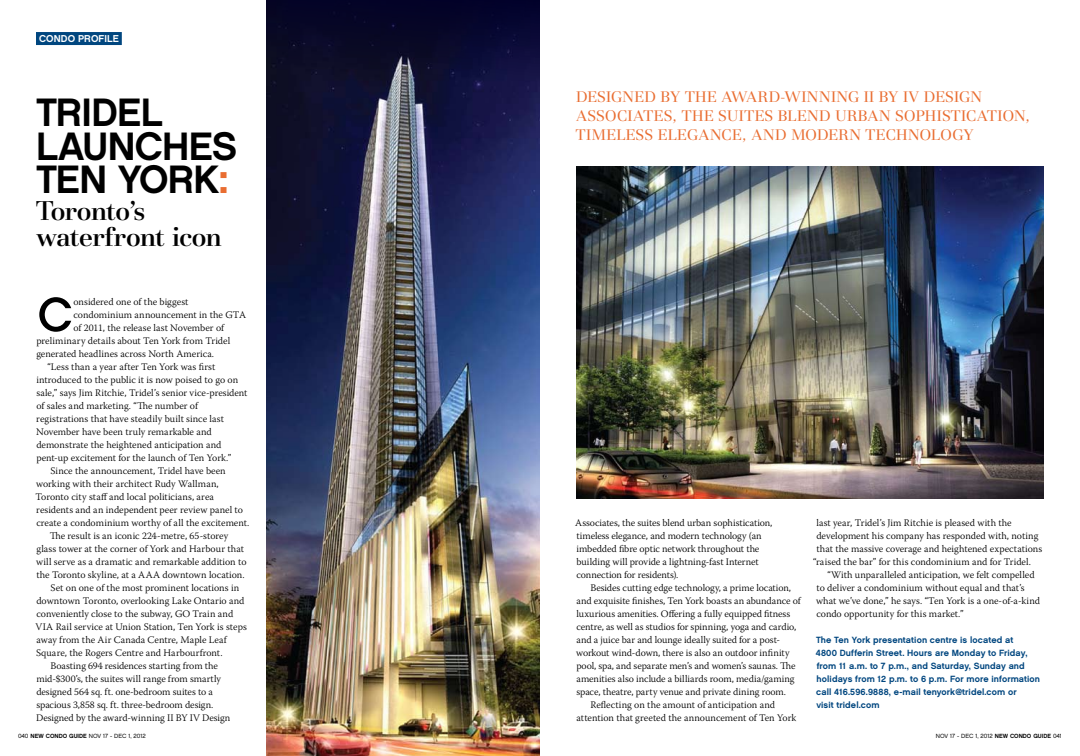
<style>
.page{position:relative;width:1080px;height:756px;background:#fff}
.page>*{position:absolute;margin:0;border:0;box-sizing:border-box;transform-origin:0 0}
.t1{font:64.1px "Chalet London Nineteen Sixty";color:#000}
.t2{font:39.5px/33.3px "Chalet New York Nineteen Sixty";letter-spacing:-.02em;color:#000}
.t3{font:500 28.3px/26px "Basilia T";letter-spacing:-.03em;color:#000}
.t4{font:16px/19px "Basilia T";letter-spacing:.015em;color:#e96d31}
.t5{font:300 10px/13px "Warnock Pro";letter-spacing:-.005em;color:#000}
.t6{font:10px "Chalet New York Nineteen Sixty";letter-spacing:.005em;color:#fff}
.t7{font:9px/13px "Chalet New York Nineteen Sixty";letter-spacing:.01em;color:#00467f}
.t8{font:6px "Chalet London Nineteen Sixty";color:#000}
.s1{font-size:42px;color:#e96d31}
.s2{font-family:"Chalet New York Nineteen Sixty"}
</style>
<div class="page">
<img style="left:267px;top:0;width:273px;height:756px">
<div style="left:36px;top:32px;width:86px;height:13px;background:#00467f"></div>
<img style="left:576px;top:167px;width:468px;height:332px">
<p class="t6" style="left:39px;top:32px;width:81px">condo profile</p>
<h2 class="t2" style="left:36px;top:96px;width:203px">Tridel launches<br>Ten York<span class="s1">:</span></h2>
<h3 class="t3" style="left:36px;top:198px;width:188px">Toronto’s waterfront icon</h3>
<h1 class="t1" style="left:37px;top:270px;width:38px">C</h1>
<p class="t5" style="left:73px;top:295px;width:117px">onsidered one of the biggest</p>
<p class="t5" style="left:73px;top:308px;width:174px">condominium announcement in the GTA</p>
<p class="t5" style="left:73px;top:321px;width:152px">of 2011, the release last November of</p>
<p class="t5" style="left:36px;top:334px;width:195px">preliminary details about Ten York from Tridel</p>
<p class="t5" style="left:36px;top:347px;width:179px">generated headlines across North America.</p>
<p class="t5" style="left:47px;top:360px;width:169px">“Less than a year after Ten York was first</p>
<p class="t5" style="left:36px;top:373px;width:203px">introduced to the public it is now poised to go on</p>
<p class="t5" style="left:36px;top:386px;width:213px">sale,” says Jim Ritchie, Tridel’s senior vice-president</p>
<p class="t5" style="left:36px;top:399px;width:163px">of sales and marketing. “The number of</p>
<p class="t5" style="left:36px;top:412px;width:189px">registrations that have steadily built since last</p>
<p class="t5" style="left:36px;top:425px;width:177px">November have been truly remarkable and</p>
<p class="t5" style="left:36px;top:438px;width:187px">demonstrate the heightened anticipation and</p>
<p class="t5" style="left:36px;top:451px;width:196px">pent-up excitement for the launch of Ten York.”</p>
<p class="t5" style="left:51px;top:464px;width:177px">Since the announcement, Tridel have been</p>
<p class="t5" style="left:36px;top:477px;width:184px">working with their architect Rudy Wallman,</p>
<p class="t5" style="left:36px;top:490px;width:180px">Toronto city staff and local politicians, area</p>
<p class="t5" style="left:36px;top:503px;width:208px">residents and an independent peer review panel to</p>
<p class="t5" style="left:36px;top:516px;width:214px">create a condominium worthy of all the excitement.</p>
<p class="t5" style="left:50px;top:529px;width:180px">The result is an iconic 224-metre, 65-storey</p>
<p class="t5" style="left:36px;top:542px;width:209px">glass tower at the corner of York and Harbour that</p>
<p class="t5" style="left:36px;top:555px;width:212px">will serve as a dramatic and remarkable addition to</p>
<p class="t5" style="left:36px;top:568px;width:210px">the Toronto skyline, at a AAA downtown location.</p>
<p class="t5" style="left:51px;top:581px;width:190px">Set on one of the most prominent locations in</p>
<p class="t5" style="left:36px;top:594px;width:210px">downtown Toronto, overlooking Lake Ontario and</p>
<p class="t5" style="left:36px;top:607px;width:198px">conveniently close to the subway, GO Train and</p>
<p class="t5" style="left:36px;top:620px;width:213px">VIA Rail service at Union Station, Ten York is steps</p>
<p class="t5" style="left:37px;top:633px;width:192px">away from the Air Canada Centre, Maple Leaf</p>
<p class="t5" style="left:36px;top:646px;width:188px">Square, the Rogers Centre and Harbourfront.</p>
<p class="t5" style="left:51px;top:659px;width:169px">Boasting 694 residences starting from the</p>
<p class="t5" style="left:36px;top:672px;width:186px">mid-$300’s, the suites will range from smartly</p>
<p class="t5" style="left:36px;top:685px;width:178px">designed 564 sq. ft. one-bedroom suites to a</p>
<p class="t5" style="left:36px;top:698px;width:178px">spacious 3,858 sq. ft. three-bedroom design.</p>
<p class="t5" style="left:36px;top:711px;width:196px">Designed by the award-winning II BY IV Design</p>
<h3 class="t4" style="left:576px;top:88px;width:456px">DESIGNED BY THE AWARD-WINNING II BY IV DESIGN<br>ASS OCIATES, THE SUITES BLEND URBAN SOPHISTICATION,<br>TIMELESS ELEGANCE, AND MODERN TECHNOLOGY</h3>
<p class="t5" style="left:575px;top:516px;width:199px">Associates, the suites blend urban sophistication, timeless elegance, and modern technology (an imbedded fibre optic network throughout the building will provide a lightning-fast Internet connection for residents).</p>
<p class="t5" style="left:591px;top:581px;width:202px">Besides cutting edge technology, a prime location,</p>
<p class="t5" style="left:577px;top:594px;width:226px">and exquisite finishes, Ten York boasts an abundance of</p>
<p class="t5" style="left:576px;top:607px;width:215px">luxurious amenities. Offering a fully equipped fitness</p>
<p class="t5" style="left:576px;top:620px;width:222px">centre, as well as studios for spinning, yoga and cardio,</p>
<p class="t5" style="left:577px;top:633px;width:205px">and a juice bar and lounge ideally suited for a post-</p>
<p class="t5" style="left:576px;top:646px;width:215px">workout wind-down, there is also an outdoor infinity</p>
<p class="t5" style="left:576px;top:659px;width:221px">pool, spa, and separate men’s and women’s saunas. The</p>
<p class="t5" style="left:577px;top:672px;width:220px">amenities also include a billiards room, media/gaming</p>
<p class="t5" style="left:576px;top:685px;width:211px">space, theatre, party venue and private dining room.</p>
<p class="t5" style="left:591px;top:698px;width:186px">Reflecting on the amount of anticipation and</p>
<p class="t5" style="left:577px;top:711px;width:221px">attention that greeted the announcement of Ten York</p>
<p class="t5" style="left:816px;top:516px;width:197px">last year, Tridel’s Jim Ritchie is pleased with the</p>
<p class="t5" style="left:816px;top:529px;width:224px">development his company has responded with, noting</p>
<p class="t5" style="left:816px;top:542px;width:227px">that the massive coverage and heightened expectations</p>
<p class="t5" style="left:813px;top:555px;width:219px">“raised the bar” for this condominium and for Tridel.</p>
<p class="t5" style="left:827px;top:568px;width:209px">“With unparalleled anticipation, we felt compelled</p>
<p class="t5" style="left:816px;top:581px;width:210px">to deliver a condominium without equal and that’s</p>
<p class="t5" style="left:816px;top:594px;width:225px">what we’ve done,” he says. “Ten York is a one-of-a-kind</p>
<p class="t5" style="left:816px;top:607px;width:149px">condo opportunity for this market.”</p>
<p class="t7" style="left:816px;top:633px;width:226px">The Ten York presentation centre is located at<br>4800 Dufferin Street. Hours are Monday to Friday, from 11 a.m. to 7 p.m., and Saturday, Sunday and holidays from 12 p.m. to 6 p.m. For more information call 416.596.9888, e-mail tenyork@tridel.com or<br>visit tridel.com</p>
<p class="t8" style="left:18px;top:732px;width:129px">040 <span class="s2">new Condo Guide</span> NOV 17 - DEC 1, 2012</p>
<p class="t8" style="left:936px;top:732px;width:128px">NOV 17 - DEC 1, 2012 <span class="s2">new Condo Guide</span> 041</p>
</div>
